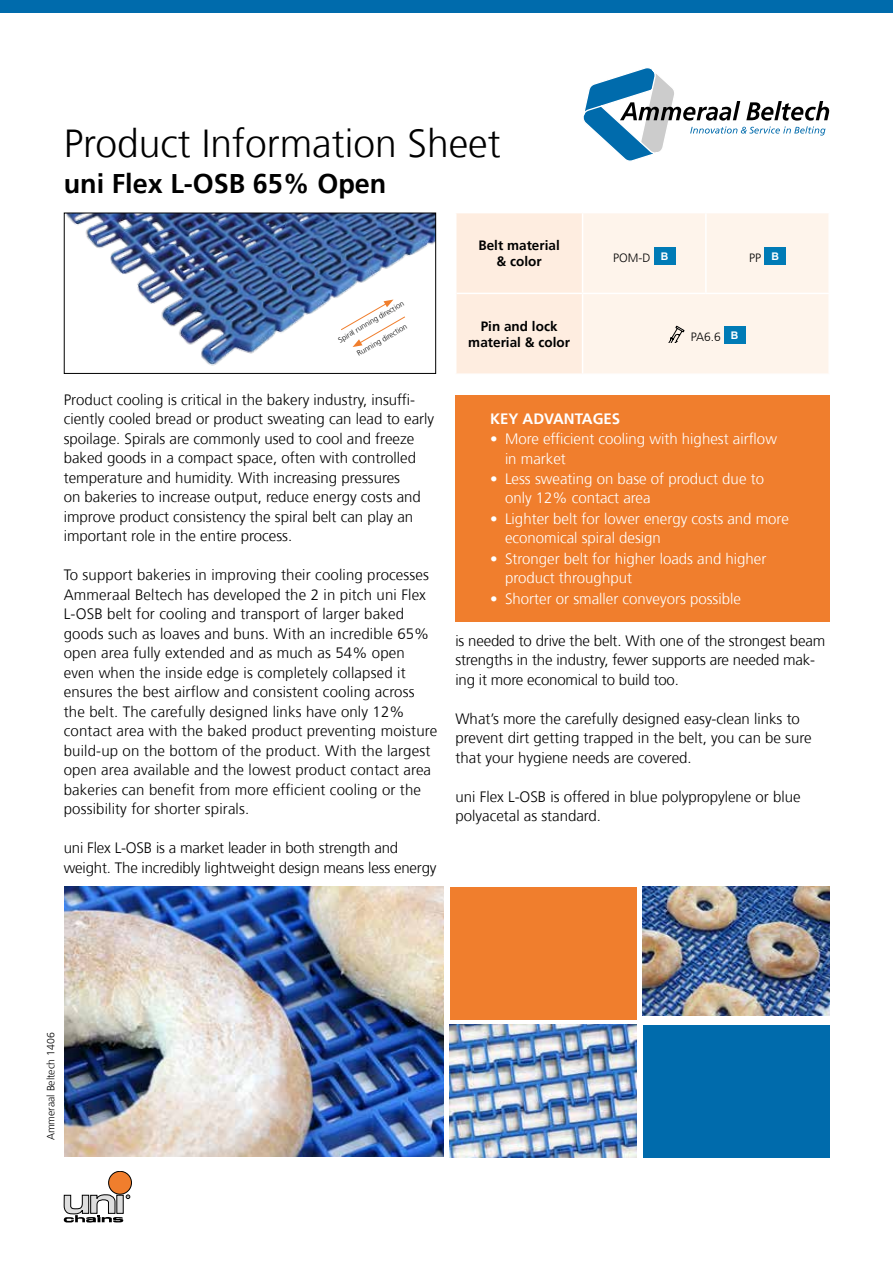
<style>
.page{position:relative;width:893px;height:1263px;background:#fff}
.page>*{position:absolute;margin:0;border:0;box-sizing:border-box;transform-origin:0 0}
.t1{font:300 39px "Frutiger";color:#000}
.t2{font:700 27px "Frutiger";color:#000}
.t3{font:300 15px/19.5px "Frutiger";color:#000}
.t4{font:300 15px/19.5px "Frutiger";color:#fff}
.t5{font:700 15px "Frutiger";color:#fff}
.t6{font:700 13.5px/16.5px "Frutiger";color:#000;text-align:center}
.t7{font:300 12px "Frutiger";color:#000}
.t8{font:300 10.5px "Frutiger";color:#000}
.t9{font:300 7.5px "Frutiger";color:#000}
</style>
<div class="page">
<div style="left:450px;top:887px;width:187px;height:132px;background:#f07e2d"></div>
<div style="left:643px;top:1025px;width:186px;height:133px;background:#006bac"></div>
<img style="left:643px;top:887px;width:186px;height:128px">
<img style="left:64px;top:887px;width:380px;height:270px">
<img style="left:450px;top:1025px;width:187px;height:133px">
<div style="left:109px;top:1171px;width:22px;height:23px;background:#f07e2d;border-radius:50%"></div>
<div style="left:108px;top:1171px;width:24px;height:23px;border:1px solid #000;border-radius:50%"></div>
<svg style="left:64px;top:1193px;width:66px;height:29px"></svg>
<div style="left:117px;top:1195px;width:6px;height:18px;background:#dcdcdc"></div>
<svg style="left:583px;top:68px;width:246px;height:93px"></svg>
<div style="left:0;top:0;width:893px;height:13px;background:#006bac"></div>
<svg style="left:456px;top:213px;width:372px;height:161px;background:#faf0e6"></svg>
<div style="left:724px;top:327px;width:21px;height:17px;background:#007bb6"></div>
<div style="left:455px;top:395px;width:374px;height:227px;background:#f07e2d"></div>
<img style="left:66px;top:215px;width:368px;height:151px">
<div style="left:64px;top:213px;width:372px;height:161px;border:1px solid #000"></div>
<svg style="left:340px;top:300px;width:66px;height:47px"></svg>
<h1 class="t1" style="left:64px;top:121px;width:438px">Product Information Sheet</h1>
<h2 class="t2" style="left:64px;top:168px;width:324px">uni Flex L-OSB 65% Open</h2>
<p class="t6" style="left:478px;top:237px;width:83px">Belt material &amp; color</p>
<p class="t7" style="left:613px;top:251px;width:57px">POM-D <sup>B</sup></p>
<p class="t7" style="left:749px;top:251px;width:31px">PP <sup>B</sup></p>
<p class="t9" style="left:337px;top:337px;width:76px;rotate:-30deg">Spiral running direction</p>
<p class="t9" style="left:355px;top:350px;width:58px;rotate:-30deg">Running direction</p>
<p class="t3" style="left:64px;top:390px;width:372px">Product cooling is critical in the bakery industry, insuffi&shy;ciently cooled bread or product sweating can lead to early spoilage. Spirals are commonly used to cool and freeze baked goods in a compact space, often with controlled temperature and humidity. With increasing pressures<br>on bakeries to increase output, reduce energy costs and improve product consistency the spiral belt can play an important role in the entire process.</p>
<p class="t3" style="left:64px;top:565px;width:375px">To support bakeries in improving their cooling processes Ammeraal Beltech has developed the 2 in pitch uni Flex L-OSB belt for cooling and transport of larger baked goods such as loaves and buns. With an incredible 65% open area fully extended and as much as 54% open even when the inside edge is completely collapsed it ensures the best airflow and consistent cooling across the belt. The carefully designed links have only 12% contact area with the baked product preventing moisture build-up on the bottom of the product. With the largest open area available and the lowest product contact area bakeries can benefit from more efficient cooling or the possibility for shorter spirals.</p>
<p class="t3" style="left:64px;top:838px;width:374px">uni Flex L-OSB is a market leader in both strength and weight. The incredibly lightweight design means less energy</p>
<p class="t6" style="left:468px;top:318px;width:103px">Pin and lock material &amp; color</p>
<p class="t7" style="left:691px;top:330px;width:49px">PA6.6 <sup>B</sup></p>
<p class="t5" style="left:490px;top:410px;width:132px">KEY ADVANTAGES</p>
<p class="t4" style="left:505px;top:429px;width:273px;text-indent:-15px">• More efficient cooling with highest airflow in market</p>
<p class="t4" style="left:505px;top:469px;width:260px;text-indent:-15px">• Less sweating on base of product due to only 12% contact area</p>
<p class="t4" style="left:505px;top:509px;width:285px;text-indent:-15px">• Lighter belt for lower energy costs and more economical spiral design</p>
<p class="t4" style="left:505px;top:549px;width:263px;text-indent:-15px">• Stronger belt for higher loads and higher product throughput</p>
<p class="t4" style="left:490px;top:589px;width:252px">• Shorter or smaller conveyors possible</p>
<p class="t3" style="left:455px;top:631px;width:371px">is needed to drive the belt. With one of the strongest beam strengths in the industry, fewer supports are needed mak&shy;ing it more economical to build too.</p>
<p class="t3" style="left:455px;top:709px;width:358px">What’s more the carefully designed easy-clean links to prevent dirt getting trapped in the belt, you can be sure that your hygiene needs are covered.</p>
<p class="t3" style="left:455px;top:787px;width:347px">uni Flex L-OSB is offered in blue polypropylene or blue polyacetal as standard.</p>
<p class="t8" style="left:45px;top:1140px;width:109px;rotate:-90deg">Ammeraal Beltech 1406</p>
</div>
